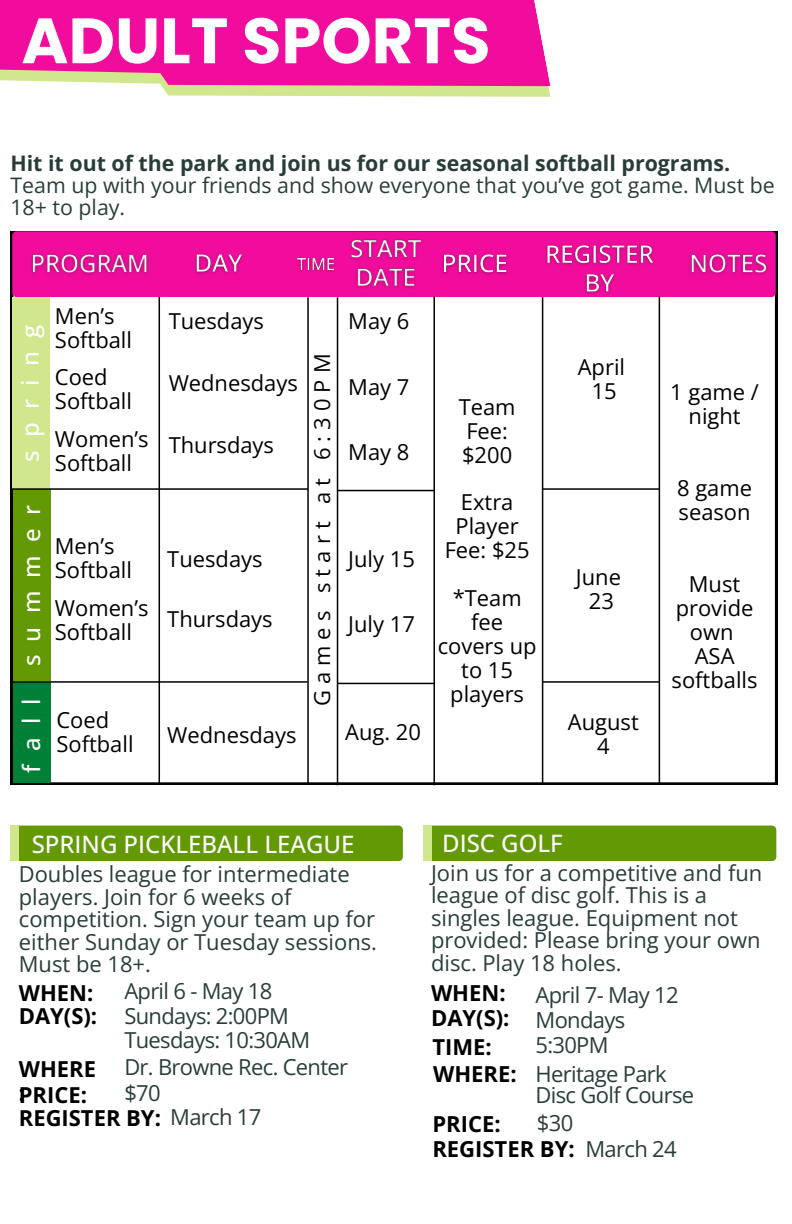
<style>
.page{position:relative;width:792px;height:1224px;background:#fff}
.page>*{position:absolute;margin:0;border:0;box-sizing:border-box;transform-origin:0 0}
.t1{font:700 64px "Poppins";color:#fff}
.t2{font:500 24px "Open Sans";color:#fff}
.t3{font:22px/24px "Open Sans";color:#000}
.t4{font:22px/22.4px "Open Sans";color:#283d3b}
.t5{font:22px/24px "Open Sans";letter-spacing:-.03em;color:#283d3b}
.t6{font:700 22px/24px "Open Sans";color:#000}
.t7{font:22px "Open Sans";letter-spacing:.275em;color:#000}
.t8{font:21.4px/21.8px "Open Sans";color:#283d3b}
.s1{font-weight:700}
.s2{font-weight:400;color:#283d3b}
</style>
<div class="page">
<svg style="left:162px;top:86px;width:388px;height:11px;fill:#d1e78e"></svg>
<div style="left:0;top:0;width:550px;height:86px;background:#f20c9d"></div>
<svg style="left:10px;top:231px;width:768px;height:554px"></svg>
<hr style="left:159px;top:235px;width:1px;height:548px;background:#000">
<div style="left:12px;top:231px;width:764px;height:66px;background:#f20c9d;border-radius:4px"></div>
<div style="left:12px;top:297px;width:37px;height:192px;background:#d1e78e"></div>
<img style="left:540px;top:244px;width:119px;height:56px">
<div style="left:13px;top:490px;width:38px;height:191px;background:#629905"></div>
<div style="left:13px;top:682px;width:38px;height:101px;background:#008037"></div>
<hr style="left:307px;top:297px;width:2px;height:486px;background:#000">
<hr style="left:337px;top:297px;width:1px;height:488px;background:#000">
<hr style="left:433px;top:296px;width:2px;height:489px;background:#000">
<hr style="left:542px;top:297px;width:1px;height:486px;background:#000">
<hr style="left:659px;top:296px;width:1px;height:487px;background:#000">
<hr style="left:10px;top:488px;width:298px;height:2px;background:#000">
<img style="left:31px;top:253px;width:117px;height:22px">
<img style="left:195px;top:253px;width:48px;height:22px">
<img style="left:296px;top:257px;width:39px;height:15px">
<img style="left:344px;top:231px;width:87px;height:58px">
<img style="left:442px;top:253px;width:65px;height:22px">
<img style="left:690px;top:253px;width:78px;height:22px">
<hr style="left:543px;top:488px;width:116px;height:2px;background:#000">
<hr style="left:338px;top:490px;width:96px;height:1px;background:#000">
<hr style="left:11px;top:681px;width:296px;height:2px;background:#000">
<hr style="left:543px;top:681px;width:116px;height:2px;background:#000">
<hr style="left:338px;top:683px;width:96px;height:1px;background:#000">
<div style="left:12px;top:826px;width:391px;height:35px;background:#629905;border-radius:4px"></div>
<div style="left:10px;top:826px;width:9px;height:35px;background:#d1e78e"></div>
<div style="left:423px;top:826px;width:353px;height:35px;background:#629905;border-radius:4px"></div>
<div style="left:423px;top:826px;width:8px;height:35px;background:#d1e78e"></div>
<h2 class="t1" style="left:21px;top:-4px;width:471px">ADULT SPORTS</h2>
<h5 class="t8" style="left:10px;top:152px;width:766px"><span class="s1">Hit it out of the park and join us for our seasonal softball programs.<br></span>Team up with your friends and show everyone that you’ve got game. Must be<br>18+ to play.</h5>
<h1 class="t2" style="left:13px;top:462px;width:139px;rotate:-90deg">spring</h1>
<h6 class="t3" style="left:55px;top:304px;width:79px">Men’s<br>Softball</h6>
<p class="t3" style="left:55px;top:365px;width:79px">Coed<br>Softball</p>
<p class="t3" style="left:55px;top:426px;width:95px">Women’s<br>Softball</p>
<h5 class="t2" style="left:15px;top:666px;width:163px;rotate:-90deg">summer</h5>
<h5 class="t2" style="left:15px;top:773px;width:76px;rotate:-90deg">fall</h5>
<h5 class="t3" style="left:55px;top:534px;width:79px">Men’s<br>Softball</h5>
<p class="t3" style="left:55px;top:595px;width:95px">Women’s<br>Softball</p>
<p class="t3" style="left:56px;top:708px;width:79px">Coed<br>Softball</p>
<p class="t3" style="left:169px;top:308px;width:97px">Tuesdays</p>
<h5 class="t3" style="left:348px;top:308px;width:63px">May 6</h5>
<h4 class="t3" style="left:169px;top:370px;width:131px">Wednesdays</h4>
<p class="t3" style="left:169px;top:433px;width:107px">Thursdays</p>
<h5 class="t3" style="left:167px;top:547px;width:97px">Tuesdays</h5>
<h5 class="t3" style="left:167px;top:606px;width:107px">Thursdays</h5>
<h5 class="t7" style="left:307px;top:706px;width:354px;rotate:-90deg">Games start at 6:30PM</h5>
<h5 class="t3" style="left:348px;top:374px;width:63px">May 7</h5>
<h5 class="t3" style="left:348px;top:440px;width:63px">May 8</h5>
<h5 class="t3" style="left:348px;top:547px;width:68px">July 15</h5>
<h5 class="t3" style="left:348px;top:612px;width:68px">July 17</h5>
<h5 class="t3" style="left:459px;top:394px;width:58px">Team<br>Fee: $200</h5>
<h5 class="t3" style="left:445px;top:490px;width:86px;text-align:center">Extra<br>Player<br>Fee: $25</h5>
<h5 class="t3" style="left:438px;top:586px;width:100px;text-align:center">*Team fee covers up to 15</h5>
<h5 class="t3" style="left:450px;top:682px;width:75px">players</h5>
<p class="t3" style="left:167px;top:722px;width:131px">Wednesdays</p>
<h5 class="t3" style="left:345px;top:720px;width:77px">Aug. 20</h5>
<p class="t3" style="left:578px;top:355px;width:49px;text-align:center">April<br>15</p>
<h5 class="t3" style="left:576px;top:565px;width:47px;text-align:center">June<br>23</h5>
<h5 class="t3" style="left:568px;top:709px;width:72px;text-align:center">August<br>4</h5>
<h4 class="t3" style="left:670px;top:380px;width:90px;text-align:center">1 game / night</h4>
<p class="t3" style="left:677px;top:476px;width:76px">8 game season</p>
<h5 class="t3" style="left:672px;top:571px;width:87px;text-align:center">Must provide own<br>ASA softballs</h5>
<h5 class="t2" style="left:32px;top:828px;width:324px">SPRING PICKLEBALL LEAGUE</h5>
<h5 class="t4" style="left:19px;top:863px;width:360px">Doubles league for intermediate players. Join for 6 weeks of competition. Sign your team up for either Sunday or Tuesday sessions.<br>Must be 18+.</h5>
<h5 class="t6" style="left:19px;top:980px;width:76px">WHEN:</h5>
<h5 class="t6" style="left:19px;top:1004px;width:80px">DAY(S):</h5>
<h5 class="t6" style="left:19px;top:1056px;width:79px">WHERE :</h5>
<p class="t5" style="left:124px;top:979px;width:149px">April 6 - May 18</p>
<h4 class="t5" style="left:124px;top:1003px;width:187px">Sundays: 2:00PM<br>Tuesdays: 10:30AM</h4>
<p class="t5" style="left:124px;top:1055px;width:225px">Dr. Browne Rec. Center</p>
<h5 class="t4" style="left:124px;top:1082px;width:38px">$70</h5>
<h5 class="t6" style="left:19px;top:1082px;width:70px">PRICE:</h5>
<p class="t6" style="left:19px;top:1106px;width:244px">REGISTER BY: <span class="s2">March 17</span></p>
<h5 class="t2" style="left:442px;top:826px;width:122px">DISC GOLF</h5>
<h5 class="t4" style="left:431px;top:861px;width:333px">Join us for a competitive and fun league of disc golf. This is a singles league. Equipment not provided: Please bring your own disc. Play 18 holes.</h5>
<h2 class="t5" style="left:536px;top:982px;width:145px">April 7- May 12</h2>
<h5 class="t6" style="left:431px;top:980px;width:76px">WHEN:</h5>
<h2 class="t6" style="left:431px;top:1006px;width:80px">DAY(S):</h2>
<h5 class="t6" style="left:433px;top:1062px;width:85px">WHERE:</h5>
<h2 class="t5" style="left:536px;top:1007px;width:91px">Mondays</h2>
<h2 class="t5" style="left:536px;top:1063px;width:160px;line-height:21px">Heritage Park<br>Disc Golf Course</h2>
<h5 class="t6" style="left:432px;top:1034px;width:61px">TIME:</h5>
<h2 class="t4" style="left:535px;top:1033px;width:75px">5:30PM</h2>
<h5 class="t6" style="left:432px;top:1111px;width:70px">PRICE:</h5>
<h5 class="t4" style="left:537px;top:1111px;width:38px">$30</h5>
<h2 class="t6" style="left:432px;top:1137px;width:144px">REGISTER BY:</h2>
<h5 class="t4" style="left:585px;top:1137px;width:93px">March 24</h5>
</div>
